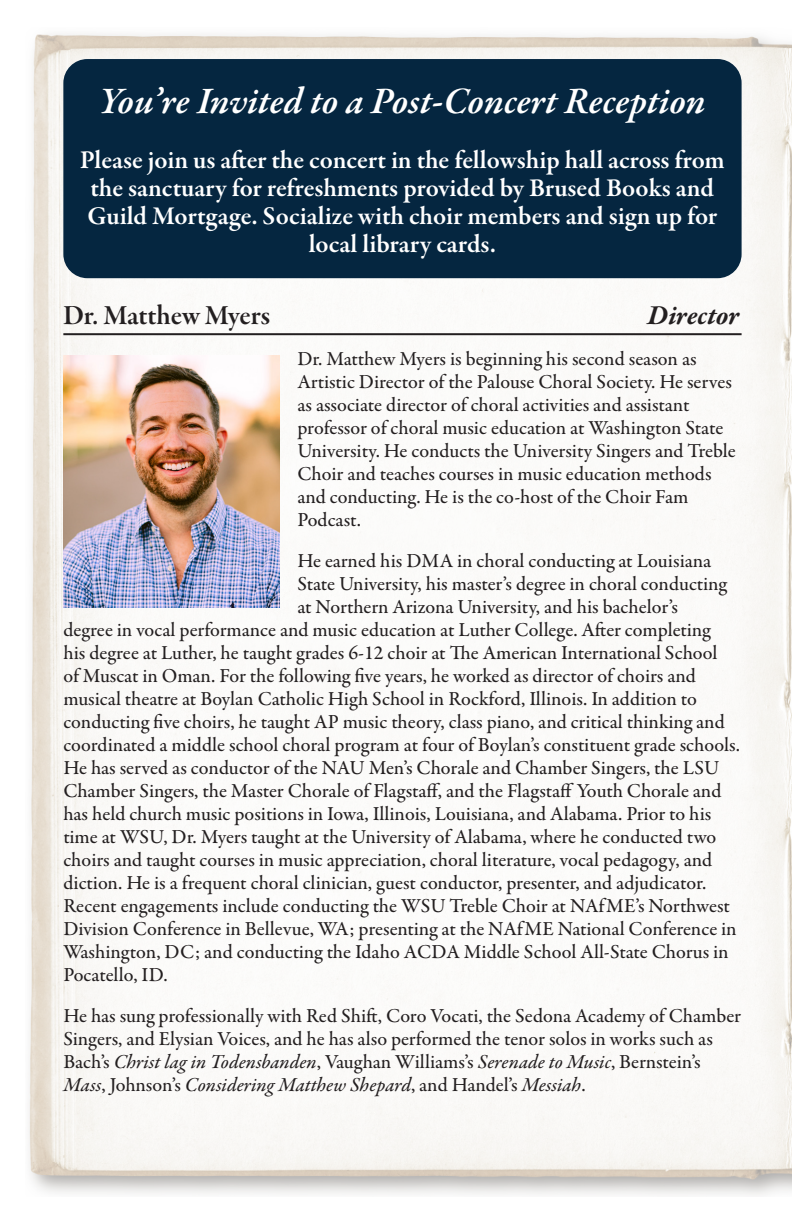
<style>
.page{position:relative;width:792px;height:1224px;background:#fff}
.page>*{position:absolute;margin:0;border:0;box-sizing:border-box;transform-origin:0 0}
.soloists{font:italic 600 38px "Garamond Premr Pro";letter-spacing:-.005em;color:#fff}
.program_subhead{font:28px "Garamond Premr Pro Smbd Subh";color:#231f20}
.program_subhead-2{font:italic 700 28px "Garamond Premr Pro";letter-spacing:-.005em;color:#231f20}
.soloists-2{font:600 26px/28px "Garamond Premr Pro";color:#fff;text-align:center}
.program_paragraph_no_indent{font:500 20px/23px "Garamond Premr Pro";color:#231f20}
.s1{font-family:"Garamond Premr Pro Med It";font-weight:400}
</style>
<div class="page">
<img style="left:29px;top:34px;width:763px;height:1161px">
<hr style="left:63px;top:333px;width:679px;height:2px;background:#231f20">
<div style="left:63px;top:59px;width:679px;height:219px;background:#052640;border-radius:24px"></div>
<img style="left:63px;top:355px;width:216px;height:252px">
<p class="soloists" style="left:99px;top:77px;width:608px">You’re Invited to a Post-Concert Reception</p>
<p class="soloists-2" style="left:80px;top:146px;width:647px">Please join us after the concert in the fellowship hall across from the sanctuary for refreshments provided by Brused Books and Guild Mortgage. Socialize with choir members and sign up for local library cards.</p>
<p class="program_subhead" style="left:63px;top:299px;width:208px">Dr. Matthew Myers</p>
<p class="program_subhead-2" style="left:647px;top:298px;width:93px">Director</p>
<p class="program_paragraph_no_indent" style="left:297px;top:348px;width:440px">Dr. Matthew Myers is beginning his second season as Artistic Director of the Palouse Choral Society. He serves as associate director of choral activities and assistant professor of choral music education at Washington State University. He conducts the University Singers and Treble Choir and teaches courses in music education methods and conducting. He is the co-host of the Choir Fam Podcast.</p>
<p class="program_paragraph_no_indent" style="left:297px;top:550px;width:415px">He earned his DMA in choral conducting at Louisiana</p>
<p class="program_paragraph_no_indent" style="left:297px;top:573px;width:431px">State University, his master’s degree in choral conducting</p>
<p class="program_paragraph_no_indent" style="left:297px;top:596px;width:382px">at Northern Arizona University, and his bachelor’s</p>
<p class="program_paragraph_no_indent" style="left:63px;top:619px;width:649px">degree in vocal performance and music education at Luther College. After completing</p>
<p class="program_paragraph_no_indent" style="left:63px;top:642px;width:656px">his degree at Luther, he taught grades 6-12 choir at The American International School</p>
<p class="program_paragraph_no_indent" style="left:63px;top:665px;width:634px">of Muscat in Oman. For the following five years, he worked as director of choirs and</p>
<p class="program_paragraph_no_indent" style="left:63px;top:688px;width:635px">musical theatre at Boylan Catholic High School in Rockford, Illinois. In addition to</p>
<p class="program_paragraph_no_indent" style="left:63px;top:711px;width:663px">conducting five choirs, he taught AP music theory, class piano, and critical thinking and</p>
<p class="program_paragraph_no_indent" style="left:63px;top:734px;width:678px">coordinated a middle school choral program at four of Boylan’s constituent grade schools.</p>
<p class="program_paragraph_no_indent" style="left:63px;top:757px;width:657px">He has served as conductor of the NAU Men’s Chorale and Chamber Singers, the LSU</p>
<p class="program_paragraph_no_indent" style="left:63px;top:780px;width:660px">Chamber Singers, the Master Chorale of Flagstaff, and the Flagstaff Youth Chorale and</p>
<p class="program_paragraph_no_indent" style="left:63px;top:803px;width:650px">has held church music positions in Iowa, Illinois, Louisiana, and Alabama. Prior to his</p>
<p class="program_paragraph_no_indent" style="left:63px;top:826px;width:655px">time at WSU, Dr. Myers taught at the University of Alabama, where he conducted two</p>
<p class="program_paragraph_no_indent" style="left:63px;top:849px;width:650px">choirs and taught courses in music appreciation, choral literature, vocal pedagogy, and</p>
<p class="program_paragraph_no_indent" style="left:63px;top:872px;width:644px">diction. He is a frequent choral clinician, guest conductor, presenter, and adjudicator.</p>
<p class="program_paragraph_no_indent" style="left:63px;top:895px;width:668px">Recent engagements include conducting the WSU Treble Choir at NAfME’s Northwest</p>
<p class="program_paragraph_no_indent" style="left:63px;top:918px;width:675px">Division Conference in Bellevue, WA; presenting at the NAfME National Conference in</p>
<p class="program_paragraph_no_indent" style="left:63px;top:941px;width:667px">Washington, DC; and conducting the Idaho ACDA Middle School All-State Chorus in</p>
<p class="program_paragraph_no_indent" style="left:63px;top:964px;width:106px">Pocatello, ID.</p>
<p class="program_paragraph_no_indent" style="left:63px;top:1005px;width:679px">He has sung professionally with Red Shift, Coro Vocati, the Sedona Academy of Chamber Singers, and Elysian Voices, and he has also performed the tenor solos in works such as Bach’s <span class="s1">Christ lag in Todensbanden</span>, Vaughan Williams’s <span class="s1">Serenade to Music</span>, Bernstein’s <span class="s1">Mass</span>, Johnson’s <span class="s1">Considering Matthew Shepard</span>, and Handel’s <span class="s1">Messiah</span>.</p>
</div>
